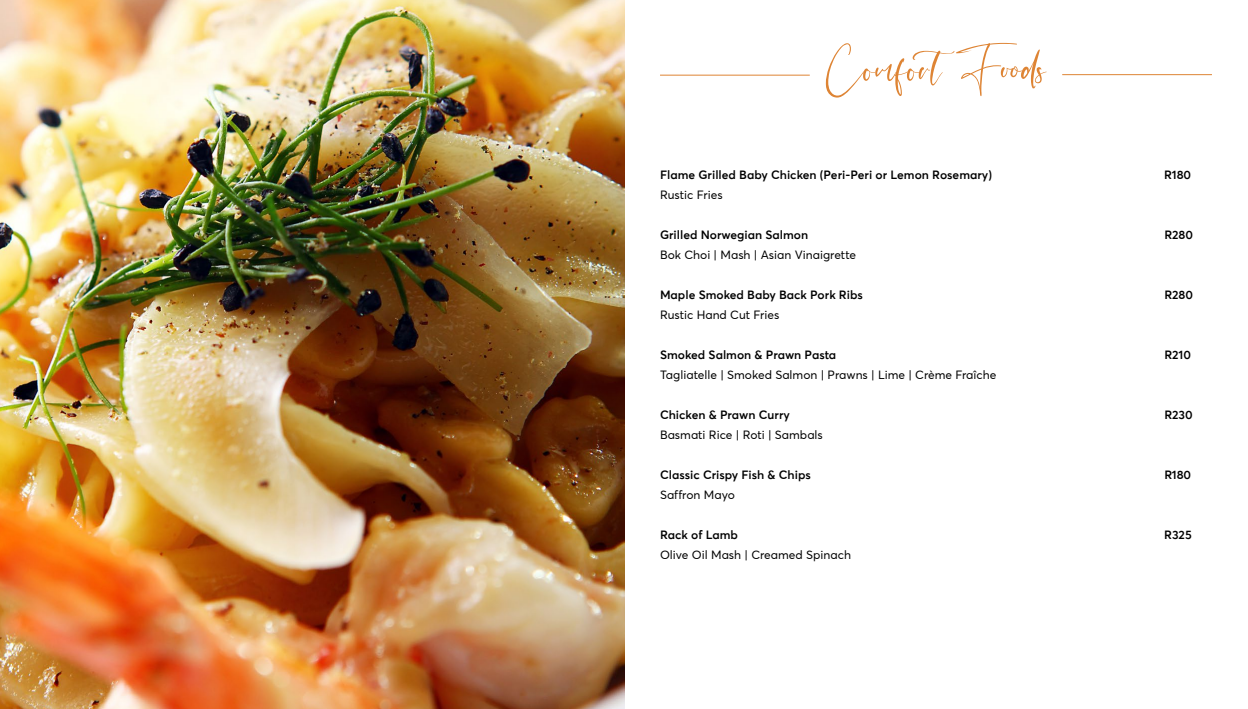
<style>
.page{position:relative;width:1248px;height:709px;background:#fff}
.page>*{position:absolute;margin:0;border:0;box-sizing:border-box;transform-origin:0 0}
.t1{font:80px "Hey Jenifer";letter-spacing:.01em;color:#de8434}
.t2{font:600 12px "Averta Std";color:#000}
.t3{font:12px "Averta Std";color:#000}
</style>
<div class="page">
<img style="left:0;top:0;width:624px;height:709px">
<hr style="left:660px;top:75px;width:149px;height:1px;background:#de8434">
<hr style="left:1062px;top:74px;width:149px;height:1px;background:#de8434">
<h1 class="t1" style="left:825px;top:24px;width:222px">Comfort Foods</h1>
<p class="t2" style="left:660px;top:167px;width:333px">Flame Grilled Baby Chicken (Peri-Peri or Lemon Rosemary)</p>
<p class="t2" style="left:1164px;top:167px;width:28px">R180</p>
<p class="t3" style="left:660px;top:187px;width:64px">Rustic Fries</p>
<p class="t2" style="left:660px;top:227px;width:150px">Grilled Norwegian Salmon</p>
<p class="t2" style="left:1164px;top:227px;width:30px">R280</p>
<p class="t3" style="left:660px;top:247px;width:197px">Bok Choi | Mash | Asian Vinaigrette</p>
<p class="t2" style="left:660px;top:287px;width:204px">Maple Smoked Baby Back Pork Ribs</p>
<p class="t2" style="left:1164px;top:287px;width:30px">R280</p>
<p class="t3" style="left:660px;top:307px;width:121px">Rustic Hand Cut Fries</p>
<p class="t2" style="left:660px;top:347px;width:178px">Smoked Salmon &amp; Prawn Pasta</p>
<p class="t2" style="left:1164px;top:347px;width:28px">R210</p>
<p class="t3" style="left:660px;top:367px;width:338px">Tagliatelle | Smoked Salmon | Prawns | Lime | Crème Fraîche</p>
<p class="t2" style="left:660px;top:407px;width:131px">Chicken &amp; Prawn Curry</p>
<p class="t2" style="left:1164px;top:407px;width:30px">R230</p>
<p class="t3" style="left:660px;top:427px;width:164px">Basmati Rice | Roti | Sambals</p>
<p class="t2" style="left:660px;top:467px;width:152px">Classic Crispy Fish &amp; Chips</p>
<p class="t2" style="left:1164px;top:467px;width:28px">R180</p>
<p class="t3" style="left:660px;top:487px;width:76px">Saffron Mayo</p>
<p class="t2" style="left:660px;top:527px;width:80px">Rack of Lamb</p>
<p class="t2" style="left:1164px;top:527px;width:29px">R325</p>
<p class="t3" style="left:660px;top:547px;width:192px">Olive Oil Mash | Creamed Spinach</p>
</div>
